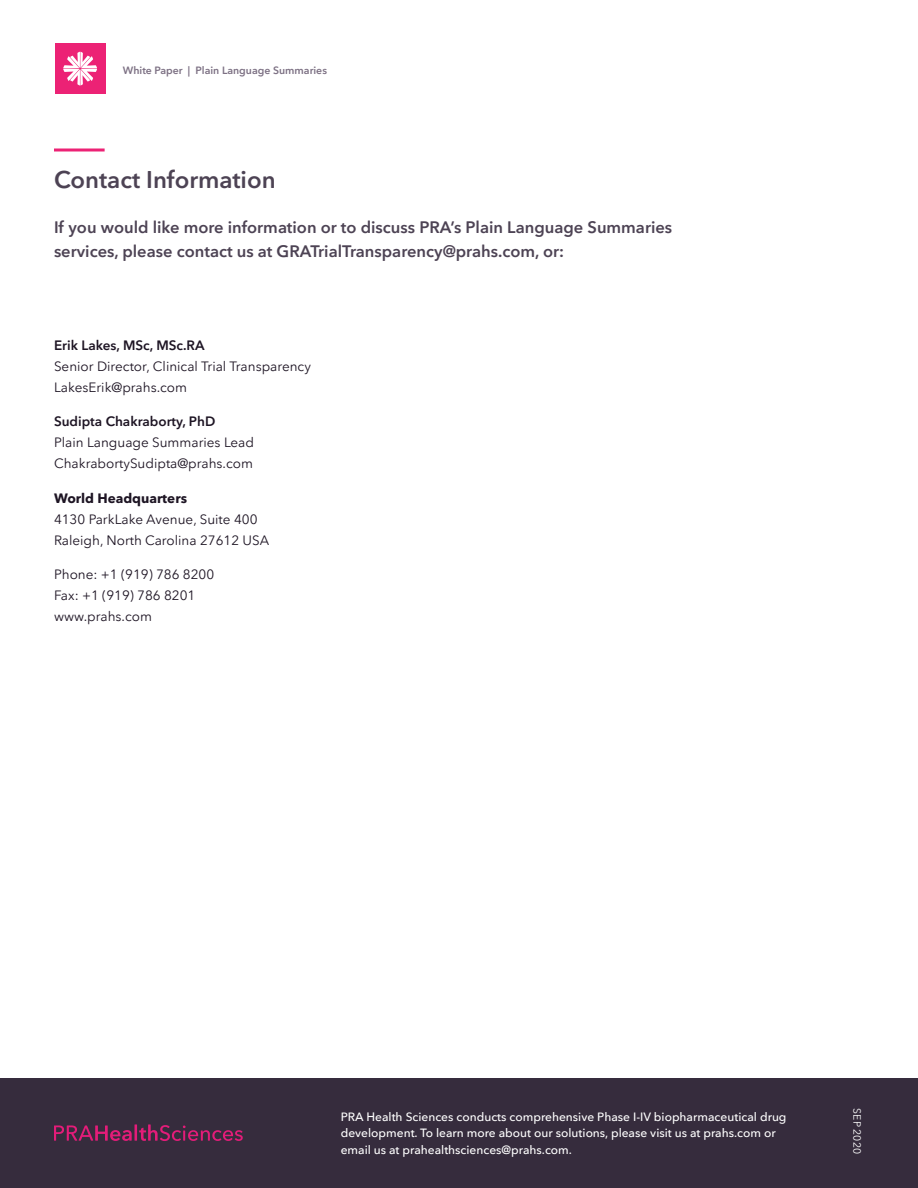
<style>
.page{position:relative;width:918px;height:1188px;background:#fff}
.page>*{position:absolute;margin:0;border:0;box-sizing:border-box;transform-origin:0 0}
.Citations_Bibliograp{font:600 24px "PRA Sans";color:#4d4354}
.Citations_Bibliograp-2{font:600 16.5px/24px "PRA Sans";color:#4d4354}
.Body_text{font:13.5px/21px "PRA Sans";color:#1e1524}
.t1{font:500 12px/16.5px "PRA Sans";color:#fff}
.Citations_Bibliograp-3{font:600 10.5px "PRA Sans";color:#7d7184}
.Version_control{font:10.5px "PRA Sans";color:#fff}
.s1{font-weight:600}
.s2{font-weight:700}
</style>
<div class="page">
<div style="left:0;top:1078px;width:918px;height:110px;background:#362c3d"></div>
<svg style="left:54px;top:1125px;width:78px;height:16px"></svg>
<hr style="left:134px;top:1124px;width:3px;height:17px;background:#e31c79">
<svg style="left:139px;top:1124px;width:104px;height:17px"></svg>
<div style="left:55px;top:43px;width:50px;height:51px;background:#ec2275"></div>
<svg style="left:63px;top:52px;width:34px;height:34px"></svg>
<svg style="left:54px;top:148px;width:51px;height:4px"></svg>
<p class="Citations_Bibliograp-3" style="left:123px;top:64px;width:206px">White Paper | Plain Language Summaries</p>
<p class="Citations_Bibliograp" style="left:54px;top:165px;width:223px">Contact Information</p>
<p class="Citations_Bibliograp-2" style="left:54px;top:215px;width:620px">If you would like more information or to discuss PRA’s Plain Language Summaries services, please contact us at GRATrialTransparency@prahs.com, or:</p>
<p class="Body_text" style="left:54px;top:335px;width:258px"><span class="s1">Erik Lakes, MSc, MSc.RA<br></span>Senior Director, Clinical Trial Transparency<br>LakesErik@prahs.com</p>
<p class="Body_text" style="left:54px;top:411px;width:202px"><span class="s1">Sudipta Chakraborty, PhD<br></span>Plain Language Summaries Lead<br>ChakrabortySudipta@prahs.com</p>
<p class="Body_text" style="left:54px;top:488px;width:217px"><span class="s2">World Headquarters<br></span>4130 ParkLake Avenue, Suite 400<br>Raleigh, North Carolina 27612 USA</p>
<p class="Body_text" style="left:54px;top:564px;width:162px">Phone: +1 (919) 786 8200<br>Fax: +1 (919) 786 8201 www.prahs.com</p>
<p class="t1" style="left:341px;top:1108px;width:447px">PRA Health Sciences conducts comprehensive Phase I-IV biopharmaceutical drug development. To learn more about our solutions, please visit us at prahs.com or email us at prahealthsciences@prahs.com.</p>
<p class="Version_control" style="left:863px;top:1108px;width:47px;rotate:90deg">SEP 2020</p>
</div>
